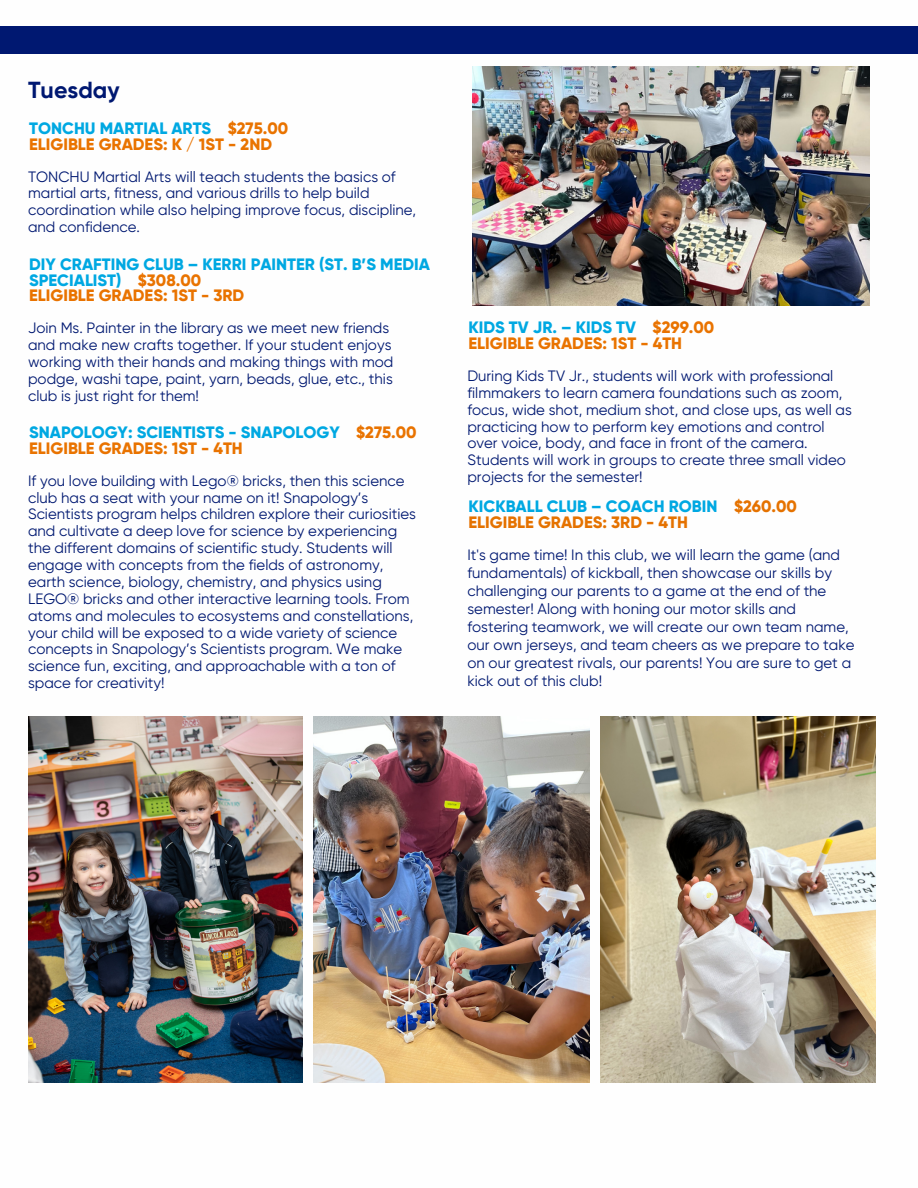
<style>
.page{position:relative;width:918px;height:1188px;background:#fff}
.page>*{position:absolute;margin:0;border:0;box-sizing:border-box;transform-origin:0 0}
.t1{font:700 23.25px "Gilroy";color:#001871}
.t2{font:800 16.5px/15.8px "Gilroy";color:#00a8e2}
.t3{font:800 16.5px "Gilroy";color:#e97300}
.t4{font:800 16.5px "Gilroy";color:#e57200}
.t5{font:15px/16.8px "Gilroy";color:#001871}
.s1{color:#e97300}
.s2{color:#e57200}
</style>
<div class="page">
<img style="left:28px;top:717px;width:275px;height:365px">
<img style="left:314px;top:717px;width:275px;height:365px">
<img style="left:601px;top:717px;width:274px;height:365px">
<div style="left:0;top:27px;width:918px;height:27px;background:#001871"></div>
<img style="left:473px;top:67px;width:397px;height:238px">
<p class="t1" style="left:28px;top:76px;width:93px">Tuesday</p>
<p class="t2" style="left:29px;top:121px;width:260px">TONCHU MARTIAL ARTS <span class="s1">$275.00</span></p>
<p class="t3" style="left:29px;top:134px;width:244px">ELIGIBLE GRADES: K / 1ST - 2ND</p>
<p class="t5" style="left:28px;top:168px;width:390px">TONCHU Martial Arts will teach students the basics of martial arts, fitness, and various drills to help build coordination while also helping improve focus, discipline, and confidence.</p>
<p class="t2" style="left:29px;top:256px;width:402px">DIY CRAFTING CLUB – KERRI PAINTER (ST. B’S MEDIA<br>SPECIALIST) <span class="s1">$308.00</span></p>
<p class="t3" style="left:29px;top:286px;width:217px">ELIGIBLE GRADES: 1ST - 3RD</p>
<p class="t5" style="left:28px;top:320px;width:367px">Join Ms. Painter in the library as we meet new friends and make new crafts together. If your student enjoys working with their hands and making things with mod podge, washi tape, paint, yarn, beads, glue, etc., this club is just right for them!</p>
<p class="t2" style="left:29px;top:425px;width:389px">SNAPOLOGY: SCIENTISTS - SNAPOLOGY <span class="s1">$275.00</span></p>
<p class="t3" style="left:29px;top:438px;width:215px">ELIGIBLE GRADES: 1ST - 4TH</p>
<p class="t5" style="left:28px;top:472px;width:389px">If you love building with Lego® bricks, then this science club has a seat with your name on it! Snapology’s Scientists program helps children explore their curiosities and cultivate a deep love for science by experiencing the different domains of scientific study. Students will engage with concepts from the fields of astronomy, earth science, biology, chemistry, and physics using LEGO® bricks and other interactive learning tools. From atoms and molecules to ecosystems and constellations, your child will be exposed to a wide variety of science concepts in Snapology’s Scientists program. We make science fun, exciting, and approachable with a ton of space for creativity!</p>
<p class="t2" style="left:469px;top:320px;width:247px">KIDS TV JR. – KIDS TV <span class="s1">$299.00</span></p>
<p class="t3" style="left:469px;top:333px;width:215px">ELIGIBLE GRADES: 1ST - 4TH</p>
<p class="t5" style="left:467px;top:367px;width:386px">During Kids TV Jr., students will work with professional filmmakers to learn camera foundations such as zoom, focus, wide shot, medium shot, and close ups, as well as practicing how to perform key emotions and control over voice, body, and face in front of the camera.<br>Students will work in groups to create three small video projects for the semester!</p>
<p class="t2" style="left:469px;top:498px;width:330px">KICKBALL CLUB – COACH ROBIN <span class="s2">$260.00</span></p>
<p class="t4" style="left:469px;top:512px;width:221px">ELIGIBLE GRADES: 3RD - 4TH</p>
<p class="t5" style="left:467px;top:545px;width:389px;line-height:18px">It's game time! In this club, we will learn the game (and fundamentals) of kickball, then showcase our skills by challenging our parents to a game at the end of the semester! Along with honing our motor skills and fostering teamwork, we will create our own team name, our own jerseys, and team cheers as we prepare to take on our greatest rivals, our parents! You are sure to get a kick out of this club!</p>
</div>
